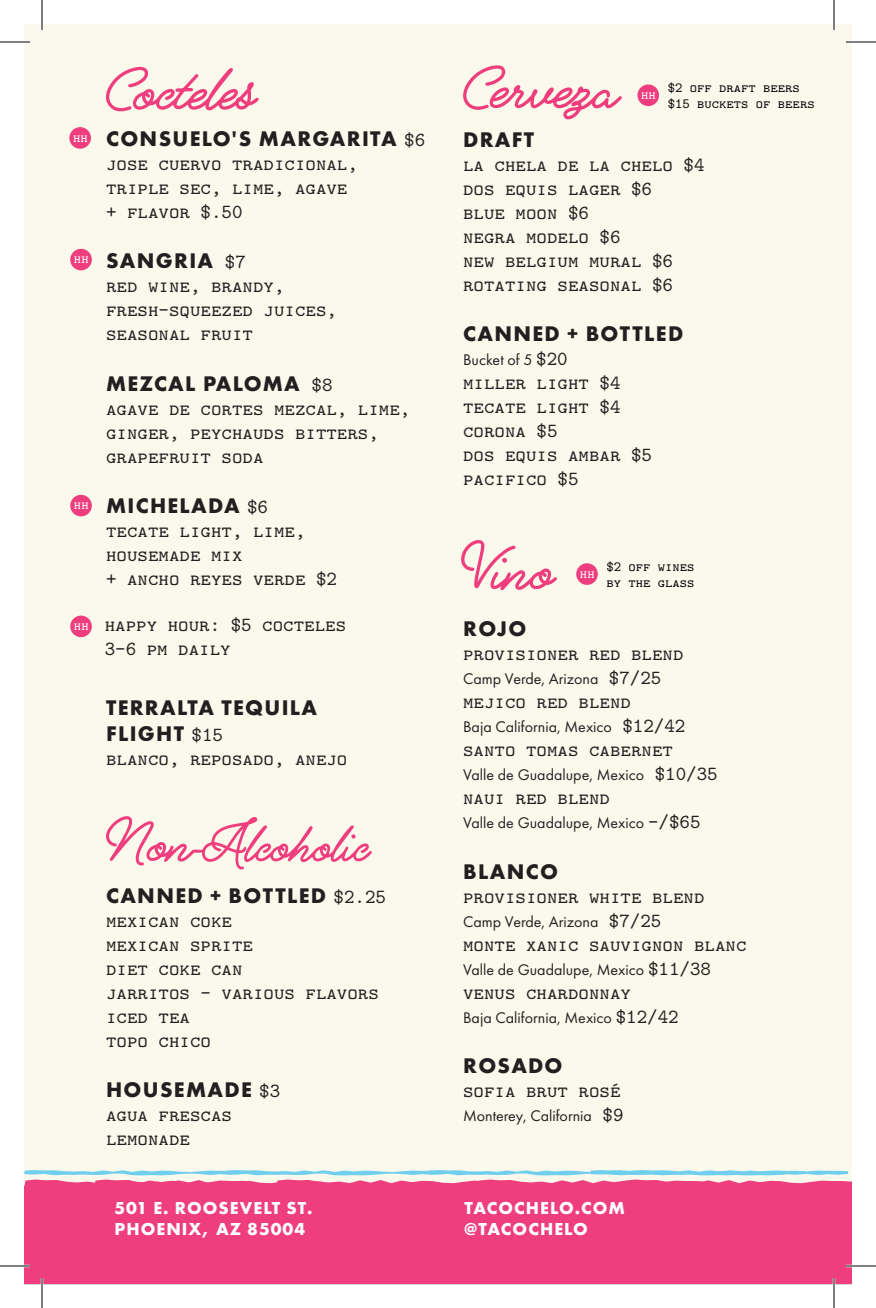
<style>
.page{position:relative;width:876px;height:1308px;background:#fff}
.page>*{position:absolute;margin:0;border:0;box-sizing:border-box;transform-origin:0 0}
.t1{font:700 22px "Futura PT";letter-spacing:.06em;color:#231f20}
.t2{font:20px/24px "LM Mono Caps 10";color:#231f20}
.t3{font:700 18px/21.6px "Futura PT";letter-spacing:.06em;color:#fff}
.t4{font:16px "Futura PT";color:#231f20}
.t5{font:14px "LM Mono Caps 10";color:#000}
.t6{font:14px "LM Mono Caps 10";color:#fff}
.s1{font-family:"LM Mono Caps 10";font-weight:400;font-size:20px}
.s2{font-family:"LM Mono Caps 10";font-size:20px}
</style>
<div class="page">
<div style="left:24px;top:24px;width:828px;height:1260px;background:#fbf9ec"></div>
<svg style="left:106px;top:67px;width:153px;height:45px"></svg>
<svg style="left:463px;top:65px;width:159px;height:55px"></svg>
<svg style="left:461px;top:540px;width:96px;height:50px"></svg>
<div style="left:24px;top:1186px;width:828px;height:98px;background:#ef3e7e"></div>
<svg style="left:24px;top:1170px;width:828px;height:16px"></svg>
<svg style="left:106px;top:816px;width:266px;height:54px"></svg>
<div style="left:69px;top:127px;width:22px;height:22px;background:#ef3e7e;border-radius:50%"></div>
<div style="left:637px;top:84px;width:22px;height:22px;background:#ef3e7e;border-radius:50%"></div>
<div style="left:576px;top:563px;width:22px;height:22px;background:#ef3e7e;border-radius:50%"></div>
<div style="left:70px;top:249px;width:22px;height:21px;background:#ef3e7e;border-radius:50%"></div>
<div style="left:70px;top:495px;width:22px;height:21px;background:#ef3e7e;border-radius:50%"></div>
<div style="left:70px;top:616px;width:22px;height:21px;background:#ef3e7e;border-radius:50%"></div>
<hr style="left:0;top:41px;width:30px;height:2px;background:#fff">
<hr style="left:846px;top:41px;width:30px;height:2px;background:#fff">
<hr style="left:0;top:1265px;width:30px;height:2px;background:#fff">
<hr style="left:846px;top:1265px;width:30px;height:2px;background:#fff">
<hr style="left:41px;top:0;width:2px;height:30px;background:#fff">
<hr style="left:41px;top:1278px;width:2px;height:30px;background:#fff">
<hr style="left:833px;top:0;width:2px;height:30px;background:#fff">
<hr style="left:833px;top:1278px;width:2px;height:30px;background:#fff">
<hr style="left:0;top:42px;width:30px;height:1px;background:#000">
<hr style="left:846px;top:42px;width:30px;height:1px;background:#000">
<hr style="left:0;top:1266px;width:30px;height:1px;background:#000">
<hr style="left:846px;top:1266px;width:30px;height:1px;background:#000">
<hr style="left:42px;top:0;width:1px;height:30px;background:#000">
<hr style="left:42px;top:1278px;width:1px;height:30px;background:#000">
<hr style="left:834px;top:0;width:1px;height:30px;background:#000">
<hr style="left:834px;top:1278px;width:1px;height:30px;background:#000">
<p class="t6" style="left:73px;top:128px;width:16px">hh</p>
<p class="t6" style="left:74px;top:250px;width:16px">hh</p>
<p class="t6" style="left:74px;top:496px;width:16px">hh</p>
<p class="t6" style="left:74px;top:616px;width:16px">hh</p>
<p class="t1" style="left:106px;top:124px;width:321px">CONSUELO'S MARGARITA <span class="s1">$6</span></p>
<p class="t2" style="left:106px;top:151px;width:253px">jose cuervo tradicional,</p>
<p class="t2" style="left:106px;top:175px;width:243px">triple sec, lime, agave</p>
<p class="t2" style="left:106px;top:199px;width:138px">+ flavor $.50</p>
<p class="t1" style="left:106px;top:247px;width:141px">SANGRIA <span class="s1">$7</span></p>
<p class="t2" style="left:106px;top:273px;width:180px">red wine, brandy,</p>
<p class="t2" style="left:106px;top:297px;width:232px">fresh-squeezed juices,</p>
<p class="t2" style="left:106px;top:321px;width:149px">seasonal fruit</p>
<p class="t1" style="left:106px;top:369px;width:228px">MEZCAL PALOMA <span class="s1">$8</span></p>
<p class="t2" style="left:106px;top:396px;width:306px">agave de cortes mezcal, lime, ginger, peychauds bitters, grapefruit soda</p>
<p class="t1" style="left:106px;top:491px;width:163px">MICHELADA <span class="s1">$6</span></p>
<p class="t2" style="left:106px;top:518px;width:201px">tecate light, lime,</p>
<p class="t2" style="left:106px;top:542px;width:138px">housemade mix</p>
<p class="t2" style="left:106px;top:566px;width:232px">+ ancho reyes verde $2</p>
<p class="t2" style="left:105px;top:612px;width:243px">happy hour: $5 cocteles</p>
<p class="t2" style="left:105px;top:636px;width:128px">3-6 pm daily</p>
<p class="t1" style="left:106px;top:693px;width:213px">TERRALTA TEQUILA</p>
<p class="t1" style="left:106px;top:719px;width:119px">FLIGHT <span class="s1">$15</span></p>
<p class="t2" style="left:106px;top:746px;width:243px">blanco, reposado, anejo</p>
<p class="t1" style="left:106px;top:881px;width:282px">CANNED + BOTTLED <span class="s1">$2.25</span></p>
<p class="t2" style="left:106px;top:908px;width:128px">mexican coke</p>
<p class="t2" style="left:106px;top:932px;width:149px">mexican sprite</p>
<p class="t2" style="left:106px;top:956px;width:138px">diet coke can</p>
<p class="t2" style="left:106px;top:980px;width:274px">jarritos - various flavors</p>
<p class="t2" style="left:106px;top:1004px;width:85px">iced tea</p>
<p class="t2" style="left:106px;top:1028px;width:106px">topo chico</p>
<p class="t1" style="left:106px;top:1076px;width:176px">HOUSEMADE <span class="s1">$3</span></p>
<p class="t2" style="left:106px;top:1103px;width:128px">agua frescas</p>
<p class="t2" style="left:106px;top:1127px;width:85px">lemonade</p>
<p class="t6" style="left:641px;top:85px;width:16px">hh</p>
<p class="t5" style="left:668px;top:78px;width:134px">$2 off draft beers</p>
<p class="t5" style="left:668px;top:94px;width:148px">$15 buckets of beers</p>
<p class="t1" style="left:463px;top:125px;width:73px">DRAFT</p>
<p class="t2" style="left:463px;top:152px;width:243px">la chela de la chelo $4</p>
<p class="t2" style="left:463px;top:176px;width:190px">dos equis lager $6</p>
<p class="t2" style="left:463px;top:200px;width:127px">blue moon $6</p>
<p class="t2" style="left:463px;top:224px;width:159px">negra modelo $6</p>
<p class="t2" style="left:463px;top:248px;width:211px">new belgium mural $6</p>
<p class="t2" style="left:463px;top:272px;width:211px">rotating seasonal $6</p>
<p class="t1" style="left:463px;top:320px;width:222px">CANNED + BOTTLED</p>
<p class="t4" style="left:463px;top:350px;width:106px">Bucket of 5 <span class="s2">$20</span></p>
<p class="t2" style="left:463px;top:370px;width:159px">miller light $4</p>
<p class="t2" style="left:463px;top:394px;width:159px">tecate light $4</p>
<p class="t2" style="left:463px;top:418px;width:96px">corona $5</p>
<p class="t2" style="left:463px;top:442px;width:190px">dos equis ambar $5</p>
<p class="t2" style="left:463px;top:466px;width:117px">pacifico $5</p>
<p class="t6" style="left:580px;top:564px;width:16px">hh</p>
<p class="t5" style="left:606px;top:557px;width:90px">$2 off wines</p>
<p class="t5" style="left:606px;top:573px;width:90px">by the glass</p>
<p class="t1" style="left:463px;top:615px;width:65px">ROJO</p>
<p class="t2" style="left:463px;top:642px;width:222px">provisioner red blend</p>
<p class="t4" style="left:463px;top:670px;width:200px">Camp Verde, Arizona <span class="s2">$7/25</span></p>
<p class="t2" style="left:463px;top:690px;width:169px">mejico red blend</p>
<p class="t4" style="left:463px;top:718px;width:224px">Baja California, Mexico <span class="s2">$12/42</span></p>
<p class="t2" style="left:463px;top:738px;width:211px">santo tomas cabernet</p>
<p class="t4" style="left:463px;top:766px;width:256px">Valle de Guadalupe, Mexico <span class="s2">$10/35</span></p>
<p class="t2" style="left:463px;top:786px;width:148px">naui red blend</p>
<p class="t4" style="left:463px;top:814px;width:239px">Valle de Guadalupe, Mexico <span class="s2">-/$65</span></p>
<p class="t1" style="left:463px;top:857px;width:96px">BLANCO</p>
<p class="t2" style="left:463px;top:884px;width:243px">provisioner white blend</p>
<p class="t4" style="left:463px;top:912px;width:200px">Camp Verde, Arizona <span class="s2">$7/25</span></p>
<p class="t2" style="left:463px;top:932px;width:285px">monte xanic sauvignon blanc</p>
<p class="t4" style="left:463px;top:960px;width:249px">Valle de Guadalupe, Mexico <span class="s2">$11/38</span></p>
<p class="t2" style="left:463px;top:980px;width:169px">venus chardonnay</p>
<p class="t4" style="left:463px;top:1008px;width:217px">Baja California, Mexico <span class="s2">$12/42</span></p>
<p class="t1" style="left:463px;top:1052px;width:101px">ROSADO</p>
<p class="t2" style="left:463px;top:1078px;width:159px">sofia brut rosé</p>
<p class="t4" style="left:463px;top:1106px;width:162px">Monterey, California <span class="s2">$9</span></p>
<p class="t3" style="left:114px;top:1197px;width:200px">501 E. ROOSEVELT ST.<br>PHOENIX, AZ 85004</p>
<p class="t3" style="left:464px;top:1197px;width:162px">TACOCHELO.COM</p>
<p class="t3" style="left:464px;top:1218px;width:125px">@TACOCHELO</p>
</div>
